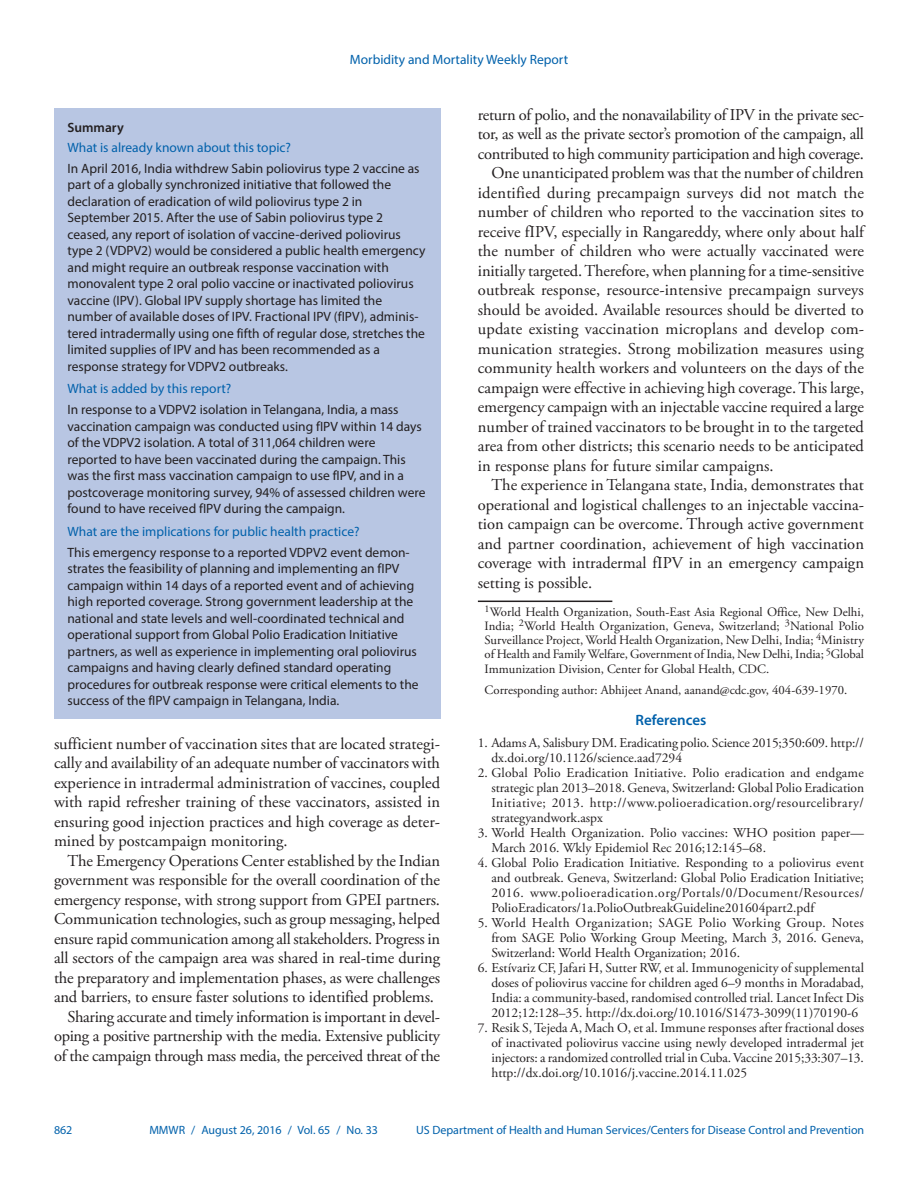
<style>
.page{position:relative;width:918px;height:1188px;background:#fff}
.page>*{position:absolute;margin:0;border:0;box-sizing:border-box;transform-origin:0 0}
.Paragraph{font:16.5px/19.5px "Adobe Garamond Pro";letter-spacing:-.01em;color:#231f20;text-align:justify}
.Ref_Title{font:600 15px "Myriad Pro";color:#0161ab}
.Summary_Box_Text{font:13.5px/16.5px "Myriad Pro";color:#231f20}
.References{font:13.5px/15px "Adobe Garamond Pro";color:#231f20;text-align:justify}
.Summary_Box_Heading{font:13.5px "Myriad Pro";color:#0161ab}
.Figure_Title{font:600 13.5px "Myriad Pro";color:#231f20}
.Author_Affiliations{font:12.75px/14.2px "Adobe Garamond Pro";color:#231f20;text-align:justify}
.Corresponding_Author{font:12.75px "Adobe Garamond Pro";color:#231f20}
.t1{font:12px "Myriad Pro";color:#0161ab}
</style>
<div class="page">
<div style="left:54px;top:108px;width:386px;height:611px;background:#b8c6e3"></div>
<hr style="left:478px;top:601px;width:134px;height:1px;background:#231f20">
<p class="Summary_Box_Heading" style="left:350px;top:51px;width:220px">Morbidity and Mortality Weekly Report</p>
<p class="Figure_Title" style="left:68px;top:119px;width:58px">Summary</p>
<h1 class="Summary_Box_Heading" style="left:68px;top:139px;width:225px">What is already known about this topic?</h1>
<p class="Summary_Box_Text" style="left:68px;top:160px;width:360px">In April 2016, India withdrew Sabin poliovirus type 2 vaccine as part of a globally synchronized initiative that followed the declaration of eradication of wild poliovirus type 2 in September 2015. After the use of Sabin poliovirus type 2 ceased, any report of isolation of vaccine-derived poliovirus type 2 (VDPV2) would be considered a public health emergency and might require an outbreak response vaccination with monovalent type 2 oral polio vaccine or inactivated poliovirus vaccine (IPV). Global IPV supply shortage has limited the number of available doses of IPV. Fractional IPV (fIPV), adminis&shy;tered intradermally using one fifth of regular dose, stretches the limited supplies of IPV and has been recommended as a response strategy for VDPV2 outbreaks.</p>
<h1 class="Summary_Box_Heading" style="left:68px;top:381px;width:165px">What is added by this report?</h1>
<p class="Summary_Box_Text" style="left:68px;top:401px;width:360px">In response to a VDPV2 isolation in Telangana, India, a mass vaccination campaign was conducted using fIPV within 14 days of the VDPV2 isolation. A total of 311,064 children were reported to have been vaccinated during the campaign. This was the first mass vaccination campaign to use fIPV, and in a postcoverage monitoring survey, 94% of assessed children were found to have received fIPV during the campaign.</p>
<h1 class="Summary_Box_Heading" style="left:68px;top:523px;width:294px">What are the implications for public health practice?</h1>
<p class="Summary_Box_Text" style="left:68px;top:544px;width:353px">This emergency response to a reported VDPV2 event demon&shy;strates the feasibility of planning and implementing an fIPV campaign within 14 days of a reported event and of achieving high reported coverage. Strong government leadership at the national and state levels and well-coordinated technical and operational support from Global Polio Eradication Initiative partners, as well as experience in implementing oral poliovirus campaigns and having clearly defined standard operating procedures for outbreak response were critical elements to the success of the fIPV campaign in Telangana, India.</p>
<p class="Paragraph" style="left:54px;top:734px;width:388px">sufficient number of vaccination sites that are located strategi&shy;cally and availability of an adequate number of vaccinators with experience in intradermal administration of vaccines, coupled with rapid refresher training of these vaccinators, assisted in ensuring good injection practices and high coverage as deter&shy;mined by postcampaign monitoring.</p>
<p class="Paragraph" style="left:54px;top:851px;width:388px;text-indent:14px">The Emergency Operations Center established by the Indian government was responsible for the overall coordination of the emergency response, with strong support from GPEI partners.<br>Communication technologies, such as group messaging, helped ensure rapid communication among all stakeholders. Progress in all sectors of the campaign area was shared in real-time during the preparatory and implementation phases, as were challenges and barriers, to ensure faster solutions to identified problems.</p>
<p class="Paragraph" style="left:54px;top:1007px;width:388px;text-indent:14px">Sharing accurate and timely information is important in devel&shy;oping a positive partnership with the media. Extensive publicity of the campaign through mass media, the perceived threat of the</p>
<p class="Paragraph" style="left:478px;top:106px;width:388px">return of polio, and the nonavailability of IPV in the private sec&shy;tor, as well as the private sector’s promotion of the campaign, all contributed to high community participation and high coverage.</p>
<p class="Paragraph" style="left:478px;top:164px;width:388px;text-indent:14px">One unanticipated problem was that the number of children identified during precampaign surveys did not match the number of children who reported to the vaccination sites to receive fIPV, especially in Rangareddy, where only about half the number of children who were actually vaccinated were initially targeted. Therefore, when planning for a time-sensitive outbreak response, resource-intensive precampaign surveys should be avoided. Available resources should be diverted to update existing vaccination microplans and develop com&shy;munication strategies. Strong mobilization measures using community health workers and volunteers on the days of the campaign were effective in achieving high coverage. This large, emergency campaign with an injectable vaccine required a large number of trained vaccinators to be brought in to the targeted area from other districts; this scenario needs to be anticipated in response plans for future similar campaigns.</p>
<p class="Paragraph" style="left:478px;top:476px;width:388px;text-indent:14px">The experience in Telangana state, India, demonstrates that operational and logistical challenges to an injectable vaccina&shy;tion campaign can be overcome. Through active government and partner coordination, achievement of high vaccination coverage with intradermal fIPV in an emergency campaign setting is possible.</p>
<p class="Author_Affiliations" style="left:485px;top:605px;width:381px"><sup>1</sup>World Health Organization, South-East Asia Regional Office, New Delhi, India; <sup>2</sup>World Health Organization, Geneva, Switzerland; <sup>3</sup>National Polio Surveillance Project, World Health Organization, New Delhi, India; <sup>4</sup>Ministry of Health and Family Welfare, Government of India, New Delhi, India; <sup>5</sup>Global Immunization Division, Center for Global Health, CDC.</p>
<p class="Corresponding_Author" style="left:485px;top:682px;width:364px">Corresponding author: Abhijeet Anand, aanand@cdc.gov, 404-639-1970.</p>
<h1 class="Ref_Title" style="left:636px;top:711px;width:72px">References</h1>
<p class="References" style="left:491px;top:736px;width:374px;text-indent:-14px">1. Adams A, Salisbury DM. Eradicating polio. Science 2015;350:609. http:// dx.doi.org/10.1126/science.aad7294</p>
<p class="References" style="left:491px;top:766px;width:374px;text-indent:-14px">2. Global Polio Eradication Initiative. Polio eradication and endgame strategic plan 2013–2018. Geneva, Switzerland: Global Polio Eradication Initiative; 2013. http://www.polioeradication.org/resourcelibrary/ strategyandwork.aspx</p>
<p class="References" style="left:491px;top:826px;width:374px;text-indent:-14px">3. World Health Organization. Polio vaccines: WHO position paper—<br>March 2016. Wkly Epidemiol Rec 2016;12:145–68.</p>
<p class="References" style="left:491px;top:856px;width:374px;text-indent:-14px">4. Global Polio Eradication Initiative. Responding to a poliovirus event and outbreak. Geneva, Switzerland: Global Polio Eradication Initiative; 2016. www.polioeradication.org/Portals/0/Document/Resources/ PolioEradicators/1a.PolioOutbreakGuideline201604part2.pdf</p>
<p class="References" style="left:491px;top:916px;width:374px;text-indent:-14px">5. World Health Organization; SAGE Polio Working Group. Notes from SAGE Polio Working Group Meeting, March 3, 2016. Geneva, Switzerland: World Health Organization; 2016.</p>
<p class="References" style="left:491px;top:961px;width:374px;text-indent:-14px">6. Estívariz CF, Jafari H, Sutter RW, et al. Immunogenicity of supplemental doses of poliovirus vaccine for children aged 6–9 months in Moradabad, India: a community-based, randomised controlled trial. Lancet Infect Dis 2012;12:128–35. http://dx.doi.org/10.1016/S1473-3099(11)70190-6</p>
<p class="References" style="left:491px;top:1021px;width:374px;text-indent:-14px">7. Resik S, Tejeda A, Mach O, et al. Immune responses after fractional doses of inactivated poliovirus vaccine using newly developed intradermal jet injectors: a randomized controlled trial in Cuba. Vaccine 2015;33:307–13. http://dx.doi.org/10.1016/j.vaccine.2014.11.025</p>
<p class="t1" style="left:54px;top:1123px;width:20px">862</p>
<p class="t1" style="left:149px;top:1123px;width:230px">MMWR / August 26, 2016 / Vol. 65 / No. 33</p>
<p class="t1" style="left:416px;top:1123px;width:450px">US Department of Health and Human Services/Centers for Disease Control and Prevention</p>
</div>
